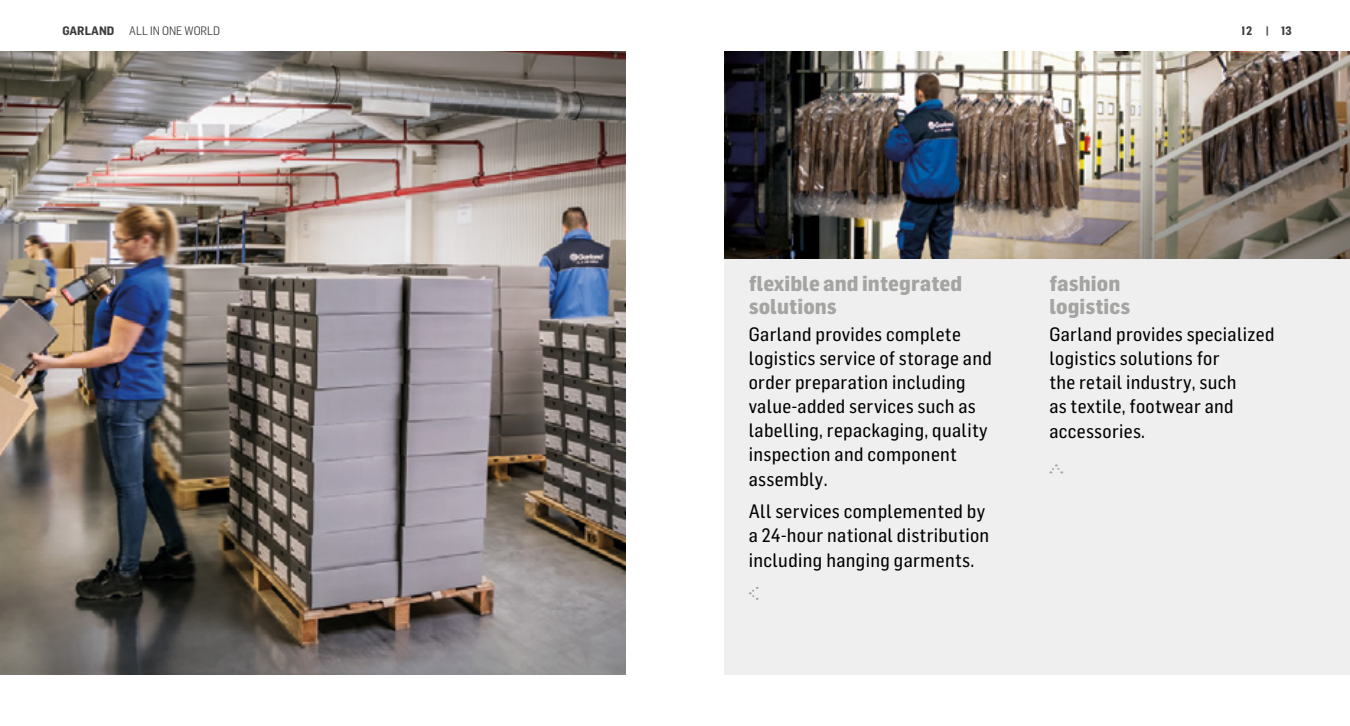
<style>
.page{position:relative;width:1350px;height:726px;background:#fff}
.page>*{position:absolute;margin:0;border:0;box-sizing:border-box;transform-origin:0 0}
.t1{font:800 21px/23.2px "Flama Semicond";letter-spacing:.005em;color:#a4a5a2}
.t2{font:19px/24.2px "Flama Semicond Basic";letter-spacing:.02em;color:#000}
.t3{font:12px "Flama Semicond";color:#3c3c3b}
.t4{font:700 12px "Flama Semicond";color:#3c3c3b}
.s1{font-weight:700}
</style>
<div class="page">
<div style="left:724px;top:259px;width:625px;height:416px;background:#efefef"></div>
<img style="left:0;top:51px;width:625px;height:624px">
<img style="left:724px;top:51px;width:625px;height:208px">
<svg style="left:749px;top:587px;width:8px;height:13px"></svg>
<svg style="left:1049px;top:464px;width:13px;height:9px"></svg>
<p class="t3" style="left:62px;top:24px;width:159px"><span class="s1">GARLAND</span> ALL IN ONE WORLD</p>
<p class="t4" style="left:1241px;top:24px;width:51px">12 | 13</p>
<p class="t1" style="left:748px;top:271px;width:215px">flexible and integrated solutions</p>
<p class="t2" style="left:748px;top:322px;width:245px">Garland provides complete logistics service of storage and order preparation including value-added services such as labelling, repackaging, quality inspection and component assembly.</p>
<p class="t2" style="left:748px;top:498px;width:242px">All services complemented by a 24-hour national distribution including hanging garments.</p>
<p class="t1" style="left:1049px;top:271px;width:83px">fashion logistics</p>
<p class="t2" style="left:1049px;top:322px;width:227px">Garland provides specialized logistics solutions for<br>the retail industry, such<br>as textile, footwear and accessories.</p>
</div>
